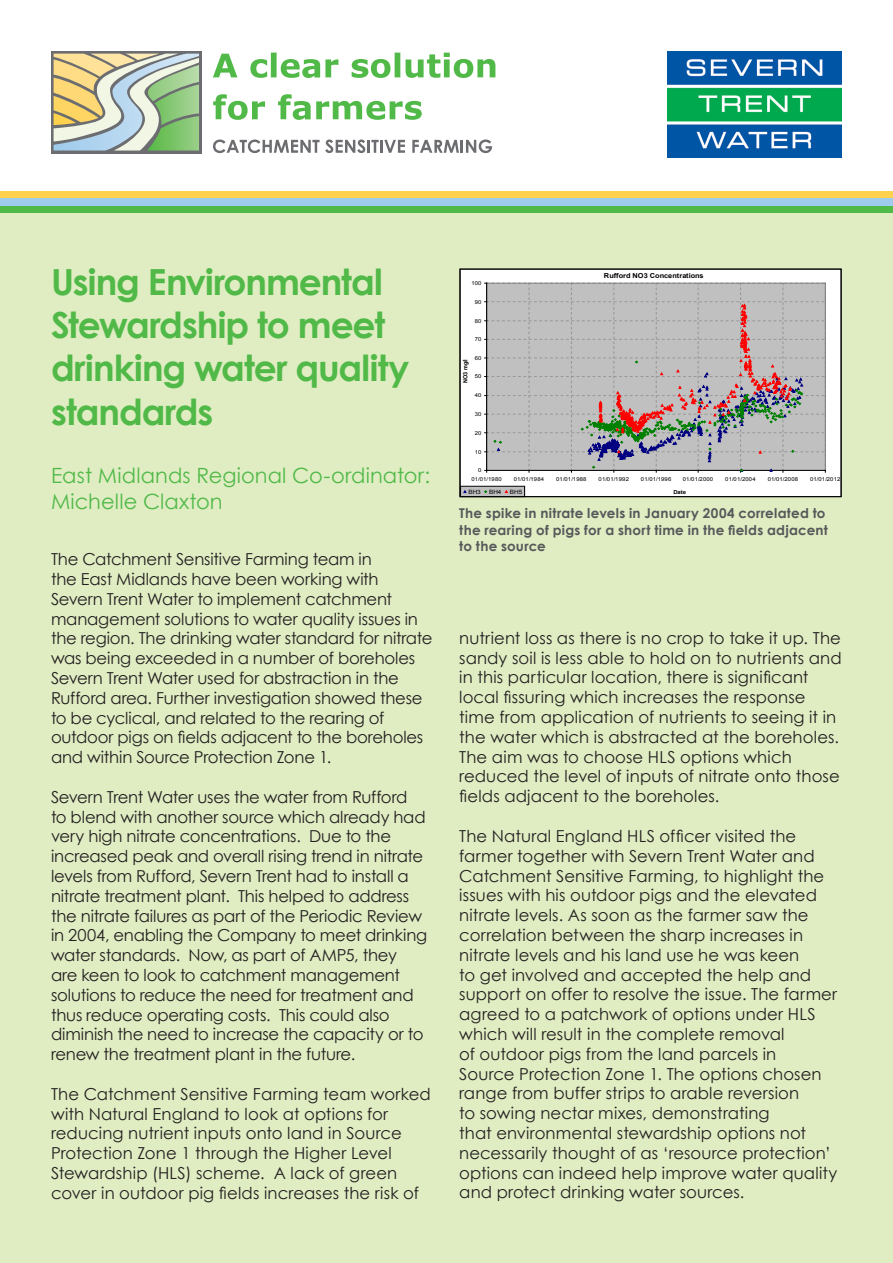
<style>
.page{position:relative;width:893px;height:1263px;background:#fff}
.page>*{position:absolute;margin:0;border:0;box-sizing:border-box;transform-origin:0 0}
.t1{font:700 36px/43.2px "Century Gothic";letter-spacing:-.03em;color:#51b948}
.t2{font:21px/25.2px "Century Gothic";letter-spacing:.005em;color:#51b948}
.t3{font:16.5px/19.8px "Century Gothic";letter-spacing:-.005em;color:#231f20}
.t4{font:700 13.5px/16.2px "Century Gothic";letter-spacing:.02em;color:#57585a}
.t5{font:700 6.75px "Arial";color:#000;scale:1.09 1}
.t6{font:5.85px "Arial";color:#000;scale:1.09 1}
.t7{font:700 5.85px "Arial";color:#000;scale:.92 1}
.t8{font:5.4px "Arial";letter-spacing:.025em;color:#000;scale:1.09 1}
.t9{font:700 5.4px "Arial";color:#000;scale:1.09 1}
</style>
<div class="page">
<div style="left:0;top:213px;width:893px;height:1050px;background:#e0edc3"></div>
<div style="left:0;top:191px;width:893px;height:7px;background:#fed24c"></div>
<div style="left:0;top:206px;width:893px;height:7px;background:#51b948"></div>
<div style="left:0;top:198px;width:893px;height:8px;background:#9fcbec"></div>
<svg style="left:213px;top:53px;width:282px;height:25px"></svg>
<svg style="left:213px;top:94px;width:209px;height:26px"></svg>
<svg style="left:51px;top:51px;width:150px;height:102px"></svg>
<svg style="left:54px;top:54px;width:145px;height:97px;background:#bdc9a5"></svg>
<svg style="left:213px;top:139px;width:192px;height:14px"></svg>
<svg style="left:412px;top:139px;width:80px;height:14px"></svg>
<img style="left:667px;top:51px;width:175px;height:106px">
<div style="left:460px;top:269px;width:381px;height:228px;background:#fff"></div>
<svg style="left:485px;top:283px;width:341px;height:189px;background:#b5b2b2"></svg>
<div style="left:460px;top:486px;width:65px;height:11px;background:#c0c0c0"></div>
<div style="left:460px;top:486px;width:65px;height:11px;border:1px solid #000"></div>
<div style="left:460px;top:269px;width:381px;height:228px;border:1px solid #000"></div>
<p class="t1" style="left:51px;top:259px;width:360px">Using Environmental<br>Stewardship to meet drinking water quality standards</p>
<p class="t2" style="left:51px;top:463px;width:381px">East Midlands Regional Co-ordinator:<br>Michelle Claxton</p>
<p class="t3" style="left:51px;top:549px;width:383px">The Catchment Sensitive Farming team in<br>the East Midlands have been working with Severn Trent Water to implement catchment management solutions to water quality issues in the region. The drinking water standard for nitrate was being exceeded in a number of boreholes Severn Trent Water used for abstraction in the Rufford area. Further investigation showed these to be cyclical, and related to the rearing of outdoor pigs on fields adjacent to the boreholes and within Source Protection Zone 1.</p>
<p class="t3" style="left:51px;top:787px;width:378px">Severn Trent Water uses the water from Rufford<br>to blend with another source which already had very high nitrate concentrations. Due to the increased peak and overall rising trend in nitrate levels from Rufford, Severn Trent had to install a nitrate treatment plant. This helped to address the nitrate failures as part of the Periodic Review in 2004, enabling the Company to meet drinking water standards. Now, as part of AMP5, they are keen to look to catchment management solutions to reduce the need for treatment and thus reduce operating costs. This could also diminish the need to increase the capacity or to renew the treatment plant in the future.</p>
<p class="t3" style="left:51px;top:1084px;width:381px">The Catchment Sensitive Farming team worked with Natural England to look at options for reducing nutrient inputs onto land in Source Protection Zone 1 through the Higher Level Stewardship (HLS) scheme. A lack of green cover in outdoor pig fields increases the risk of</p>
<p class="t8" style="left:471px;top:280px;width:11px">100</p>
<p class="t8" style="left:475px;top:298px;width:8px">90</p>
<p class="t8" style="left:475px;top:317px;width:8px">80</p>
<p class="t8" style="left:475px;top:336px;width:8px">70</p>
<p class="t8" style="left:475px;top:354px;width:8px">60</p>
<p class="t7" style="left:462px;top:383px;width:27px;rotate:-90deg">NO3 mg/l</p>
<p class="t8" style="left:475px;top:373px;width:8px">50</p>
<p class="t8" style="left:475px;top:392px;width:8px">40</p>
<p class="t8" style="left:475px;top:411px;width:8px">30</p>
<p class="t8" style="left:475px;top:429px;width:8px">20</p>
<p class="t8" style="left:475px;top:448px;width:8px">10</p>
<p class="t8" style="left:478px;top:467px;width:5px">0</p>
<p class="t5" style="left:604px;top:271px;width:93px">Rufford NO3 Concentrations</p>
<p class="t8" style="left:471px;top:475px;width:29px">01/01/1980</p>
<p class="t8" style="left:514px;top:475px;width:29px">01/01/1984</p>
<p class="t8" style="left:556px;top:475px;width:29px">01/01/1988</p>
<p class="t8" style="left:599px;top:475px;width:29px">01/01/1992</p>
<p class="t8" style="left:641px;top:475px;width:29px">01/01/1996</p>
<p class="t8" style="left:683px;top:475px;width:29px">01/01/2000</p>
<p class="t8" style="left:725px;top:475px;width:29px">01/01/2004</p>
<p class="t8" style="left:768px;top:475px;width:29px">01/01/2008</p>
<p class="t8" style="left:810px;top:475px;width:29px">01/01/2012</p>
<p class="t9" style="left:673px;top:488px;width:13px">Date</p>
<p class="t6" style="left:468px;top:488px;width:13px">BH3</p>
<p class="t6" style="left:489px;top:488px;width:13px">BH4</p>
<p class="t6" style="left:510px;top:488px;width:13px">BH5</p>
<p class="t4" style="left:459px;top:505px;width:370px">The spike in nitrate levels in January 2004 correlated to the rearing of pigs for a short time in the fields adjacent to the source</p>
<p class="t3" style="left:459px;top:628px;width:384px">nutrient loss as there is no crop to take it up. The sandy soil is less able to hold on to nutrients and in this particular location, there is significant local fissuring which increases the response time from application of nutrients to seeing it in the water which is abstracted at the boreholes.<br>The aim was to choose HLS options which reduced the level of inputs of nitrate onto those fields adjacent to the boreholes.</p>
<p class="t3" style="left:459px;top:826px;width:380px">The Natural England HLS officer visited the farmer together with Severn Trent Water and Catchment Sensitive Farming, to highlight the issues with his outdoor pigs and the elevated nitrate levels. As soon as the farmer saw the correlation between the sharp increases in nitrate levels and his land use he was keen<br>to get involved and accepted the help and support on offer to resolve the issue. The farmer agreed to a patchwork of options under HLS which will result in the complete removal<br>of outdoor pigs from the land parcels in<br>Source Protection Zone 1. The options chosen range from buffer strips to arable reversion<br>to sowing nectar mixes, demonstrating<br>that environmental stewardship options not necessarily thought of as ‘resource protection’ options can indeed help improve water quality and protect drinking water sources.</p>
</div>
